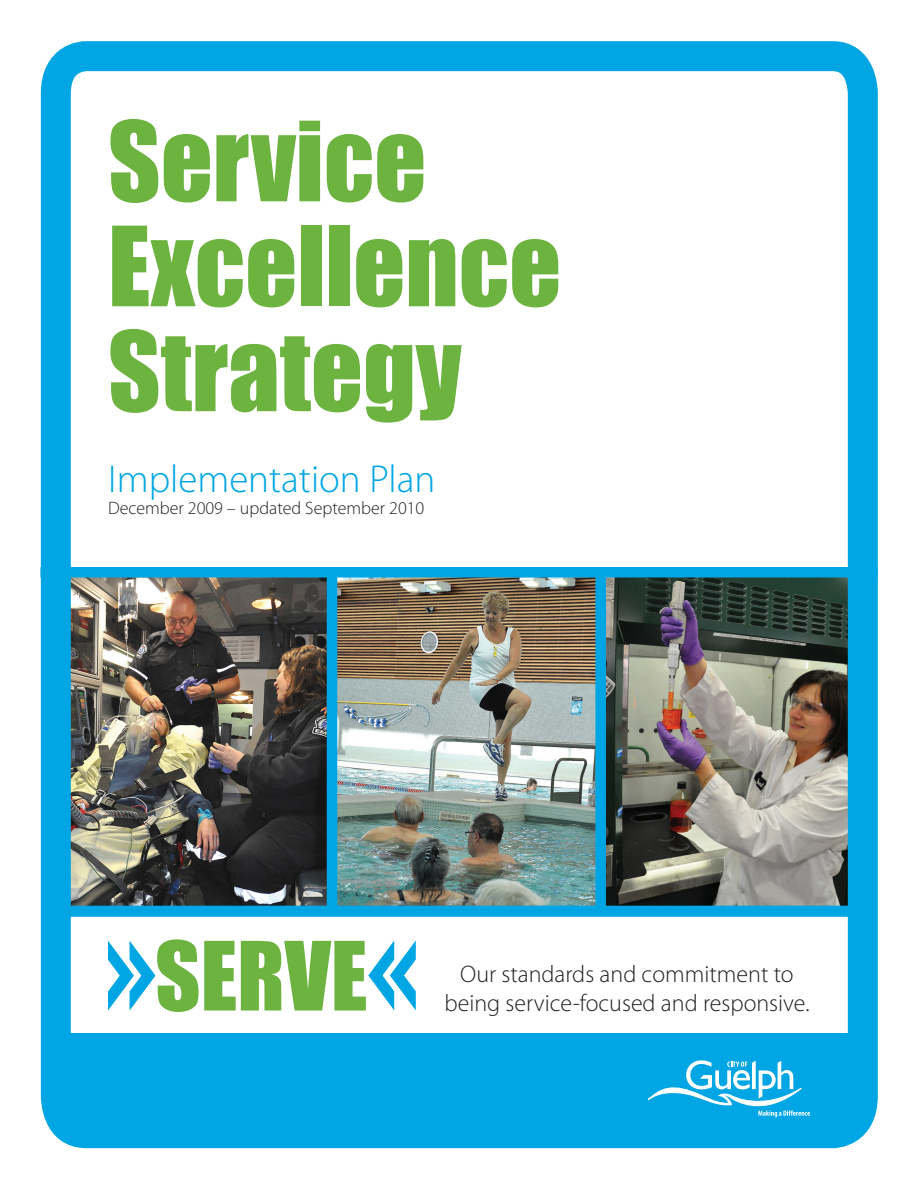
<style>
.page{position:relative;width:918px;height:1188px;background:#fff}
.page>*{position:absolute;margin:0;border:0;box-sizing:border-box;transform-origin:0 0}
.t1{font:102px/105px "Impact";color:#6cb43f}
.t2{font:88.2px "Impact";color:#6cb43f}
.t3{font:300 39px "Myriad Pro";color:#00a6e4}
.t4{font:300 24px "Myriad Pro";color:#231f20}
.t5{font:300 18px "Myriad Pro";color:#231f20}
</style>
<div class="page">
<img style="left:40px;top:41px;width:838px;height:1108px">
<div style="left:52px;top:1034px;width:798px;height:97px;background:#00a6e4"></div>
<svg style="left:105px;top:935px;width:53px;height:81px"></svg>
<svg style="left:366px;top:935px;width:53px;height:81px"></svg>
<svg style="left:648px;top:1060px;width:162px;height:57px"></svg>
<div style="left:65px;top:906px;width:802px;height:11px;background:#00a6e4"></div>
<h1 class="t1" style="left:108px;top:106px;width:455px">Service<br>Excellence<br>Strategy</h1>
<h3 class="t3" style="left:108px;top:456px;width:329px">Implementation Plan</h3>
<p class="t5" style="left:108px;top:497px;width:318px">December 2009 – updated September 2010</p>
<h2 class="t2" style="left:155px;top:908px;width:214px">SERVE</h2>
<p class="t4" style="left:460px;top:960px;width:335px">Our standards and commitment to</p>
<p class="t4" style="left:444px;top:988px;width:367px">being service-focused and responsive.</p>
</div>
